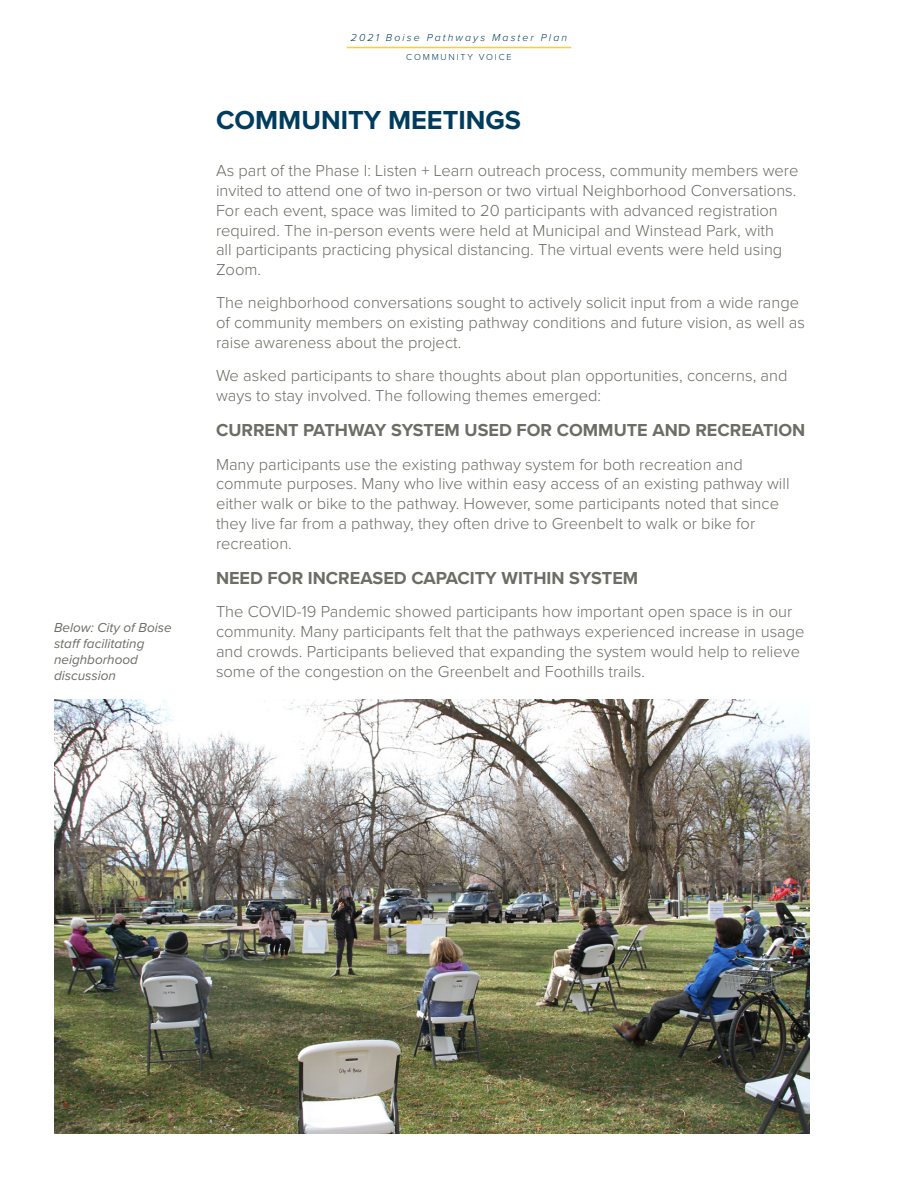
<style>
.page{position:relative;width:918px;height:1188px;background:#fff}
.page>*{position:absolute;margin:0;border:0;box-sizing:border-box;transform-origin:0 0}
.Header_2{font:700 27px "Proxima Nova";color:#003c5d}
.Header_3{font:700 18px "Proxima Nova";color:#6d6d65}
.Body{font:300 16.5px/19.8px "Proxima Nova";color:#6d6d65}
.Captions{font:italic 13.5px/16.2px "Proxima Nova";color:#6d6d65}
.t1{font:italic 300 10.5px "Proxima Nova";letter-spacing:.2em;color:#003c5d}
.t2{font:300 9px "Proxima Nova";letter-spacing:.2em;color:#003c5d}
</style>
<div class="page">
<hr style="left:347px;top:47px;width:224px;height:1px;background:#ffcb37">
<img style="left:54px;top:700px;width:756px;height:434px">
<p class="Captions" style="left:54px;top:618px;width:119px">Below: City of Boise staff facilitating neighborhood discussion</p>
<p class="t1" style="left:351px;top:32px;width:218px">2021 Boise Pathways Master Plan</p>
<p class="t2" style="left:406px;top:53px;width:107px">COMMUNITY VOICE</p>
<p class="Header_2" style="left:216px;top:100px;width:307px">COMMUNITY MEETINGS</p>
<p class="Body" style="left:216px;top:161px;width:584px">As part of the Phase I: Listen + Learn outreach process, community members were invited to attend one of two in-person or two virtual Neighborhood Conversations.<br>For each event, space was limited to 20 participants with advanced registration required. The in-person events were held at Municipal and Winstead Park, with<br>all participants practicing physical distancing. The virtual events were held using Zoom.</p>
<p class="Body" style="left:216px;top:294px;width:591px">The neighborhood conversations sought to actively solicit input from a wide range of community members on existing pathway conditions and future vision, as well as raise awareness about the project.</p>
<p class="Body" style="left:216px;top:367px;width:573px">We asked participants to share thoughts about plan opportunities, concerns, and ways to stay involved. The following themes emerged:</p>
<p class="Header_3" style="left:216px;top:417px;width:591px">CURRENT PATHWAY SYSTEM USED FOR COMMUTE AND RECREATION</p>
<p class="Body" style="left:216px;top:455px;width:575px">Many participants use the existing pathway system for both recreation and commute purposes. Many who live within easy access of an existing pathway will either walk or bike to the pathway. However, some participants noted that since they live far from a pathway, they often drive to Greenbelt to walk or bike for recreation.</p>
<p class="Header_3" style="left:216px;top:564px;width:424px">NEED FOR INCREASED CAPACITY WITHIN SYSTEM</p>
<p class="Body" style="left:216px;top:602px;width:590px">The COVID-19 Pandemic showed participants how important open space is in our community. Many participants felt that the pathways experienced increase in usage and crowds. Participants believed that expanding the system would help to relieve some of the congestion on the Greenbelt and Foothills trails.</p>
</div>
